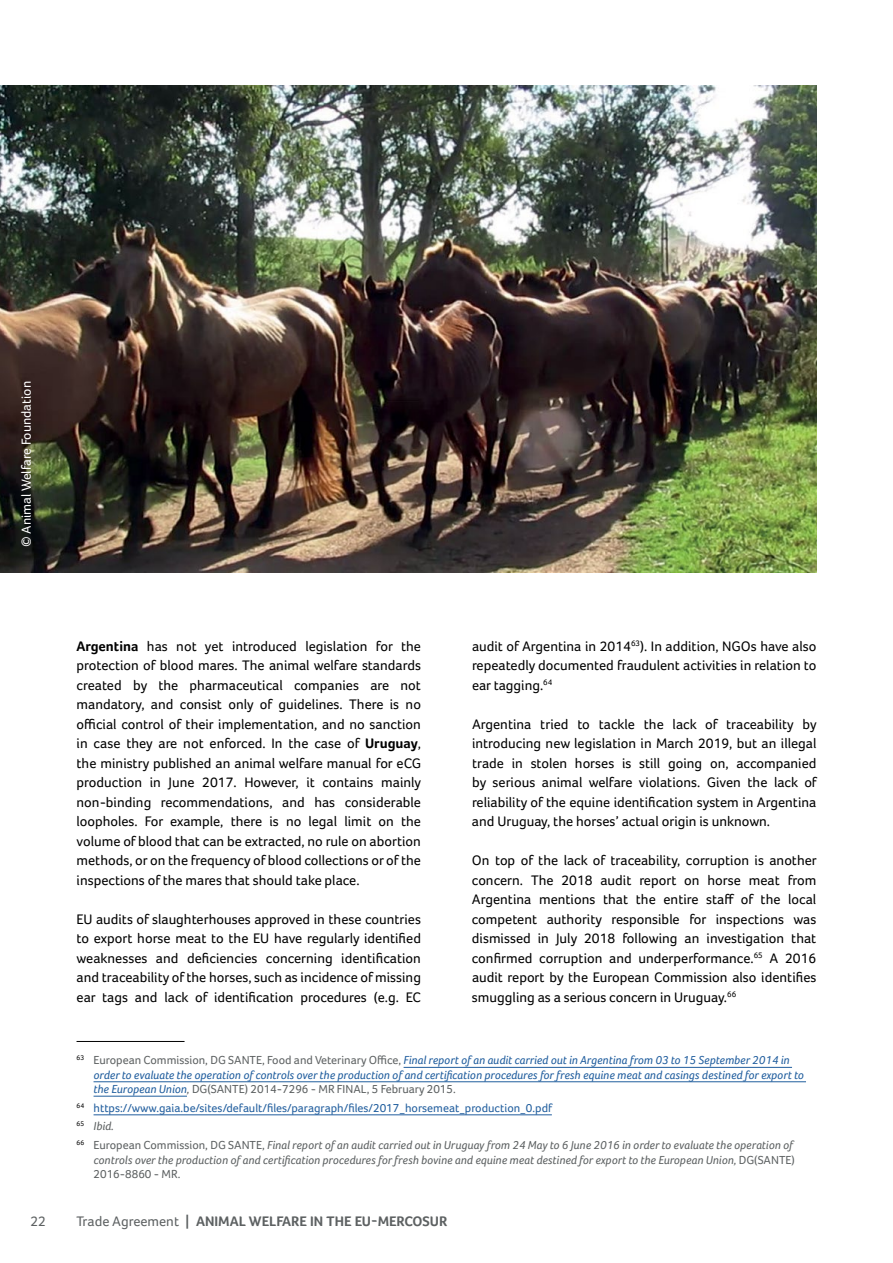
<style>
.page{position:relative;width:893px;height:1263px;background:#fff}
.page>*{position:absolute;margin:0;border:0;box-sizing:border-box;transform-origin:0 0}
.t1{font:14.25px/19.5px "Foco";color:#000;text-align:justify}
.t2{font:700 14.25px "Foco";color:#5d6162}
.t3{font:14.25px "Foco";color:#5d6162}
.t4{font:13.5px "Foco";color:#fff}
.t5{font:italic 12px/18.6px "Foco";color:#5d6162}
.t6{font:italic 12px/14.4px "Foco";color:#215e9e}
.s1{font-weight:700}
.s2{font-style:normal;color:#5d6162}
.s3{color:#5d6162}
.s4{font-style:normal;color:#215e9e}
.s5{font-style:normal}
.s6{font-weight:400}
</style>
<div class="page">
<hr style="left:77px;top:1041px;width:108px;height:1px;background:#000">
<hr style="left:404px;top:1067px;width:388px;height:1px;background:#215e9e">
<hr style="left:94px;top:1081px;width:712px;height:1px;background:#215e9e">
<hr style="left:94px;top:1096px;width:93px;height:1px;background:#215e9e">
<hr style="left:94px;top:1114px;width:458px;height:1px;background:#215e9e">
<img style="left:0;top:85px;width:816px;height:488px">
<p class="t4" style="left:19px;top:547px;width:168px;rotate:-90deg">© Animal Welfare Foundation</p>
<p class="t1" style="left:77px;top:636px;width:346px"><span class="s1">Argentina</span> has not yet introduced legislation for the protection of blood mares. The animal welfare standards created by the pharmaceutical companies are not mandatory, and consist only of guidelines. There is no official control of their implementation, and no sanction in case they are not enforced. In the case of <span class="s1">Uruguay</span>, the ministry published an animal welfare manual for eCG production in June 2017. However, it contains mainly non-binding recommendations, and has considerable loopholes. For example, there is no legal limit on the volume of blood that can be extracted, no rule on abortion methods, or on the frequency of blood collections or of the inspections of the mares that should take place.</p>
<p class="t1" style="left:77px;top:909px;width:346px">EU audits of slaughterhouses approved in these countries to export horse meat to the EU have regularly identified weaknesses and deficiencies concerning identification and traceability of the horses, such as incidence of missing ear tags and lack of identification procedures (e.g. EC</p>
<p class="t1" style="left:472px;top:636px;width:346px">audit of Argentina in 2014<sup>63</sup>). In addition, NGOs have also repeatedly documented fraudulent activities in relation to ear tagging.<sup>64</sup></p>
<p class="t1" style="left:472px;top:714px;width:346px">Argentina tried to tackle the lack of traceability by introducing new legislation in March 2019, but an illegal trade in stolen horses is still going on, accompanied by serious animal welfare violations. Given the lack of reliability of the equine identification system in Argentina and Uruguay, the horses’ actual origin is unknown.</p>
<p class="t1" style="left:472px;top:850px;width:346px">On top of the lack of traceability, corruption is another concern. The 2018 audit report on horse meat from Argentina mentions that the entire staff of the local competent authority responsible for inspections was dismissed in July 2018 following an investigation that confirmed corruption and underperformance.<sup>65</sup> A 2016 audit report by the European Commission also identifies smuggling as a serious concern in Uruguay.<sup>66</sup></p>
<p class="t6" style="left:94px;top:1053px;width:712px;text-indent:-17px"><sup>63</sup> <span class="s2">European Commission, DG SANTE, Food and Veterinary Office,</span> Final report of an audit carried out in Argentina from 03 to 15 September 2014 in order to evaluate the operation of controls over the production of and certification procedures for fresh equine meat and casings destined for export to the European Union<span class="s3">,</span> <span class="s2">DG(SANTE) 2014-7296 - MR FINAL, 5 February 2015.</span></p>
<p class="t5" style="left:77px;top:1098px;width:718px"><sup>64</sup> <span class="s4">https://www.gaia.be/sites/default/files/paragraph/files/2017_horsemeat_production_0.pdf<br></span><sup>65</sup> Ibid.<br><sup>66</sup> <span class="s5">European Commission, DG SANTE,</span> Final report of an audit carried out in Uruguay from 24 May to 6 June 2016 in order to evaluate the operation of</p>
<p class="t5" style="left:94px;top:1152px;width:703px;line-height:14.4px">controls over the production of and certification procedures for fresh bovine and equine meat destined for export to the European Union, <span class="s5">DG(SANTE)<br>2016-8860 - MR.</span></p>
<p class="t3" style="left:30px;top:1212px;width:17px">22</p>
<p class="t2" style="left:77px;top:1212px;width:372px"><span class="s6">Trade Agreement</span> | ANIMAL WELFARE IN THE EU-MERCOSUR</p>
</div>
